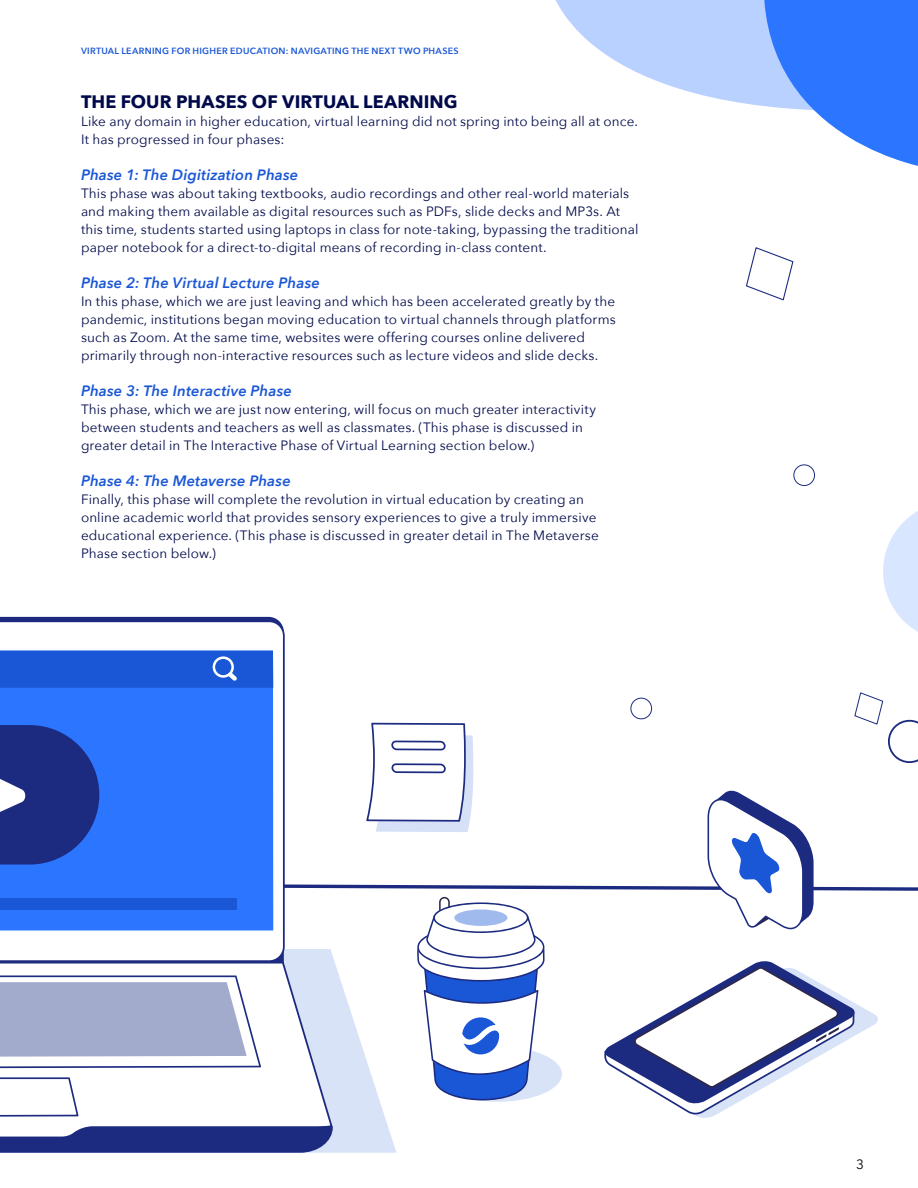
<style>
.page{position:relative;width:918px;height:1188px;background:#fff}
.page>*{position:absolute;margin:0;border:0;box-sizing:border-box;transform-origin:0 0}
.t1{font:700 18px "Avenir Next";letter-spacing:.005em;color:#000a4a}
.t2{font:italic 600 15px "Avenir Next";letter-spacing:.01em;color:#1a57d6}
.t3{font:13.5px/18px "Avenir Next";letter-spacing:.01em;color:#000a4a}
.t4{font:13.5px "Avenir Next";color:#000}
.t5{font:600 9px "Avenir Next";letter-spacing:.03em;color:#1a57d6}
</style>
<div class="page">
<svg style="left:555px;top:0;width:363px;height:166px"></svg>
<svg style="left:883px;top:511px;width:35px;height:121px"></svg>
<svg style="left:746px;top:247px;width:48px;height:54px"></svg>
<div style="left:793px;top:464px;width:22px;height:22px;border:1px solid #1c2b80;border-radius:50%"></div>
<svg style="left:333px;top:1118px;width:63px;height:35px;fill:#d9e3f8"></svg>
<svg style="left:0;top:620px;width:285px;height:72px"></svg>
<div style="left:0;top:651px;width:273px;height:37px;background:#1a57d6"></div>
<svg style="left:0;top:1126px;width:333px;height:27px"></svg>
<svg style="left:213px;top:656px;width:24px;height:25px"></svg>
<svg style="left:0;top:692px;width:918px;height:426px"></svg>
<p class="t5" style="left:81px;top:46px;width:379px">VIRTUAL LEARNING FOR HIGHER EDUCATION: NAVIGATING THE NEXT TWO PHASES</p>
<h1 class="t1" style="left:81px;top:94px;width:378px">THE FOUR PHASES OF VIRTUAL LEARNING</h1>
<p class="t3" style="left:81px;top:113px;width:558px">Like any domain in higher education, virtual learning did not spring into being all at once.<br>It has progressed in four phases:</p>
<p class="t2" style="left:81px;top:168px;width:219px">Phase 1: The Digitization Phase</p>
<p class="t3" style="left:81px;top:185px;width:559px">This phase was about taking textbooks, audio recordings and other real-world materials and making them available as digital resources such as PDFs, slide decks and MP3s. At this time, students started using laptops in class for note-taking, bypassing the traditional paper notebook for a direct-to-digital means of recording in-class content.</p>
<p class="t2" style="left:81px;top:276px;width:240px">Phase 2: The Virtual Lecture Phase</p>
<p class="t3" style="left:81px;top:293px;width:536px">In this phase, which we are just leaving and which has been accelerated greatly by the pandemic, institutions began moving education to virtual channels through platforms such as Zoom. At the same time, websites were offering courses online delivered primarily through non-interactive resources such as lecture videos and slide decks.</p>
<p class="t2" style="left:81px;top:384px;width:212px">Phase 3: The Interactive Phase</p>
<p class="t3" style="left:81px;top:401px;width:517px">This phase, which we are just now entering, will focus on much greater interactivity between students and teachers as well as classmates. (This phase is discussed in greater detail in The Interactive Phase of Virtual Learning section below.)</p>
<p class="t2" style="left:81px;top:474px;width:211px">Phase 4: The Metaverse Phase</p>
<p class="t3" style="left:81px;top:491px;width:519px">Finally, this phase will complete the revolution in virtual education by creating an online academic world that provides sensory experiences to give a truly immersive educational experience. (This phase is discussed in greater detail in The Metaverse Phase section below.)</p>
<p class="t4" style="left:856px;top:1158px;width:9px">3</p>
</div>
